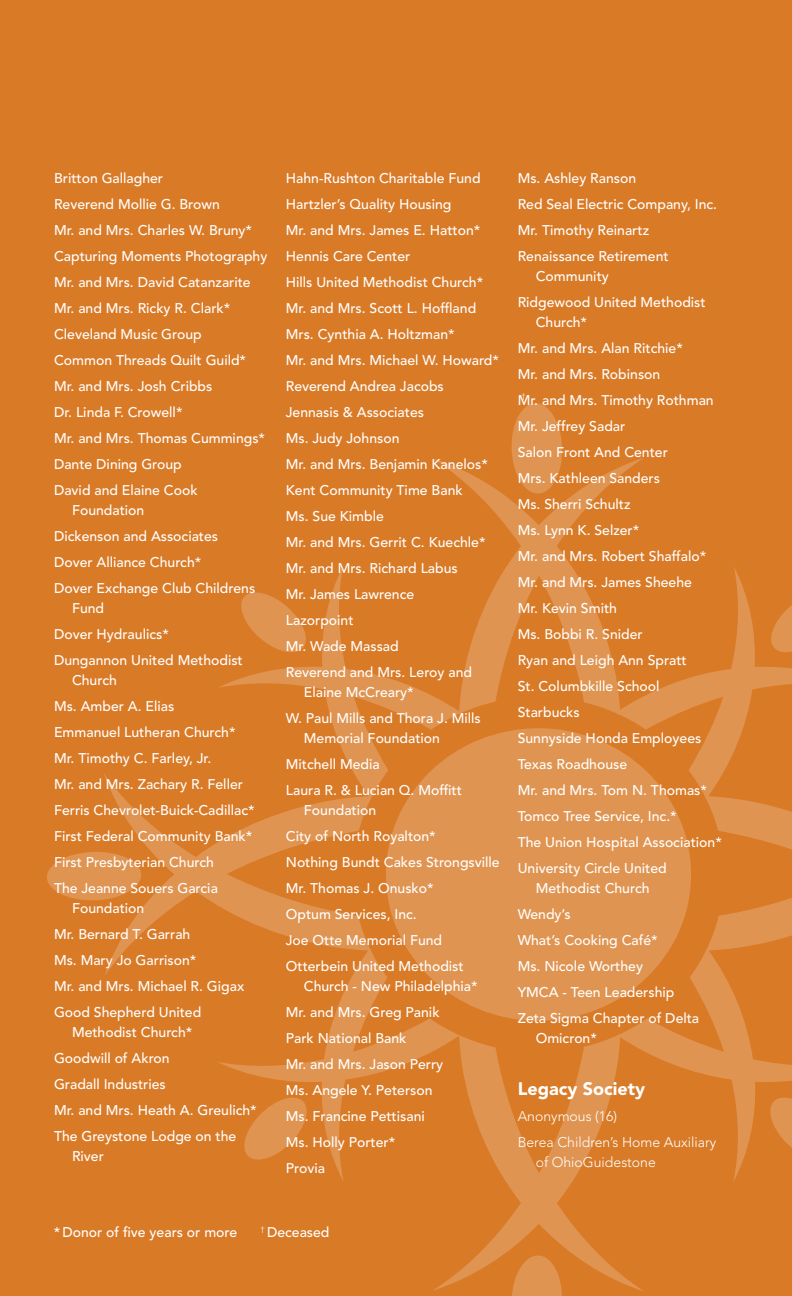
<style>
.page{position:relative;width:792px;height:1296px;background:#d97a27}
.page>*{position:absolute;margin:0;border:0;box-sizing:border-box;transform-origin:0 0}
.t1{font:900 18px "Avenir LT Std";color:#fff}
.t2{font:500 14px/26px "Avenir LT Std";color:#fff}
.t3{font:300 14px/26px "Avenir LT Std";color:#fff}
.t4{font:300 8.2px "Avenir LT Std";color:#fff}
</style>
<div class="page">
<div style="left:386px;top:728px;width:305px;height:293px;background:#e09451;border-radius:50%"></div>
<svg style="left:511px;top:403px;width:51px;height:54px"></svg>
<svg style="left:512px;top:1292px;width:50px;height:4px"></svg>
<svg style="left:434px;top:457px;width:209px;height:256px"></svg>
<svg style="left:434px;top:1035px;width:209px;height:257px"></svg>
<svg style="left:47px;top:852px;width:56px;height:49px"></svg>
<svg style="left:103px;top:774px;width:268px;height:201px"></svg>
<svg style="left:218px;top:566px;width:244px;height:233px"></svg>
<svg style="left:617px;top:799px;width:175px;height:383px"></svg>
<svg style="left:615px;top:566px;width:177px;height:233px"></svg>
<svg style="left:217px;top:948px;width:243px;height:234px"></svg>
<svg style="left:240px;top:1093px;width:71px;height:71px"></svg>
<svg style="left:767px;top:588px;width:25px;height:69px"></svg>
<p class="t2" style="left:54px;top:166px;width:215px">Britton Gallagher<br>Reverend Mollie G. Brown<br>Mr. and Mrs. Charles W. Bruny*<br>Capturing Moments Photography<br>Mr. and Mrs. David Catanzarite<br>Mr. and Mrs. Ricky R. Clark*<br>Cleveland Music Group<br>Common Threads Quilt Guild*<br>Mr. and Mrs. Josh Cribbs<br>Dr. Linda F. Crowell*<br>Mr. and Mrs. Thomas Cummings*<br>Dante Dining Group<br>David and Elaine Cook</p>
<p class="t2" style="left:54px;top:498px;width:203px;text-indent:18px">Foundation<br>Dickenson and Associates<br>Dover Alliance Church*<br>Dover Exchange Club Childrens</p>
<p class="t2" style="left:54px;top:596px;width:190px;text-indent:18px">Fund<br>Dover Hydraulics*<br>Dungannon United Methodist</p>
<p class="t2" style="left:54px;top:668px;width:202px;text-indent:18px">Church<br>Ms. Amber A. Elias<br>Emmanuel Lutheran Church*<br>Mr. Timothy C. Farley, Jr.<br>Mr. and Mrs. Zachary R. Feller<br>Ferris Chevrolet-Buick-Cadillac*<br>First Federal Community Bank*<br>First Presbyterian Church<br>The Jeanne Souers Garcia</p>
<p class="t2" style="left:54px;top:896px;width:192px;text-indent:18px">Foundation<br>Mr. Bernard T. Garrah<br>Ms. Mary Jo Garrison*<br>Mr. and Mrs. Michael R. Gigax<br>Good Shepherd United</p>
<p class="t2" style="left:54px;top:1020px;width:204px;text-indent:18px">Methodist Church*<br>Goodwill of Akron<br>Gradall Industries<br>Mr. and Mrs. Heath A. Greulich*<br>The Greystone Lodge on the</p>
<p class="t2" style="left:72px;top:1144px;width:33px">River</p>
<p class="t2" style="left:286px;top:166px;width:215px">Hahn-Rushton Charitable Fund<br>Hartzler’s Quality Housing<br>Mr. and Mrs. James E. Hatton*<br>Hennis Care Center<br>Hills United Methodist Church*<br>Mr. and Mrs. Scott L. Hoffland<br>Mrs. Cynthia A. Holtzman*<br>Mr. and Mrs. Michael W. Howard*<br>Reverend Andrea Jacobs<br>Jennasis &amp; Associates<br>Ms. Judy Johnson<br>Mr. and Mrs. Benjamin Kanelos*<br>Kent Community Time Bank<br>Ms. Sue Kimble<br>Mr. and Mrs. Gerrit C. Kuechle*<br>Mr. and Mrs. Richard Labus<br>Mr. James Lawrence<br>Lazorpoint<br>Mr. Wade Massad<br>Reverend and Mrs. Leroy and</p>
<p class="t2" style="left:286px;top:680px;width:196px;text-indent:18px">Elaine McCreary*<br>W. Paul Mills and Thora J. Mills</p>
<p class="t2" style="left:286px;top:726px;width:178px;text-indent:18px">Memorial Foundation<br>Mitchell Media<br>Laura R. &amp; Lucian Q. Moffitt</p>
<p class="t2" style="left:286px;top:798px;width:215px;text-indent:18px">Foundation<br>City of North Royalton*<br>Nothing Bundt Cakes Strongsville<br>Mr. Thomas J. Onusko*<br>Optum Services, Inc.<br>Joe Otte Memorial Fund<br>Otterbein United Methodist</p>
<p class="t2" style="left:286px;top:974px;width:193px;text-indent:18px">Church - New Philadelphia*<br>Mr. and Mrs. Greg Panik<br>Park National Bank<br>Mr. and Mrs. Jason Perry<br>Ms. Angele Y. Peterson<br>Ms. Francine Pettisani<br>Ms. Holly Porter*<br>Provia</p>
<p class="t2" style="left:518px;top:166px;width:201px">Ms. Ashley Ranson<br>Red Seal Electric Company, Inc.<br>Mr. Timothy Reinartz<br>Renaissance Retirement</p>
<p class="t2" style="left:518px;top:264px;width:189px;text-indent:18px">Community<br>Ridgewood United Methodist</p>
<p class="t2" style="left:518px;top:310px;width:206px;text-indent:18px">Church*<br>Mr. and Mrs. Alan Ritchie*<br>Mr. and Mrs. Robinson<br>Mr. and Mrs. Timothy Rothman<br>Mr. Jeffrey Sadar<br>Salon Front And Center<br>Mrs. Kathleen Sanders<br>Ms. Sherri Schultz<br>Ms. Lynn K. Selzer*<br>Mr. and Mrs. Robert Shaffalo*<br>Mr. and Mrs. James Sheehe<br>Mr. Kevin Smith<br>Ms. Bobbi R. Snider<br>Ryan and Leigh Ann Spratt<br>St. Columbkille School<br>Starbucks<br>Sunnyside Honda Employees<br>Texas Roadhouse<br>Mr. and Mrs. Tom N. Thomas*<br>Tomco Tree Service, Inc.*<br>The Union Hospital Association*<br>University Circle United</p>
<p class="t2" style="left:518px;top:875px;width:183px;text-indent:18px">Methodist Church<br>Wendy’s<br>What’s Cooking Café*<br>Ms. Nicole Worthey<br>YMCA - Teen Leadership<br>Zeta Sigma Chapter of Delta</p>
<p class="t2" style="left:536px;top:1025px;width:63px">Omicron*</p>
<p class="t1" style="left:518px;top:1078px;width:129px">Legacy Society</p>
<p class="t3" style="left:518px;top:1103px;width:200px">Anonymous (16)<br>Berea Children’s Home Auxiliary</p>
<p class="t3" style="left:536px;top:1149px;width:122px">of OhioGuidestone</p>
<p class="t4" style="left:521px;top:391px;width:6px">†</p>
<p class="t2" style="left:54px;top:1220px;width:185px">* Donor of five years or more</p>
<p class="t2" style="left:261px;top:1220px;width:70px"><sup>†</sup> Deceased</p>
</div>
